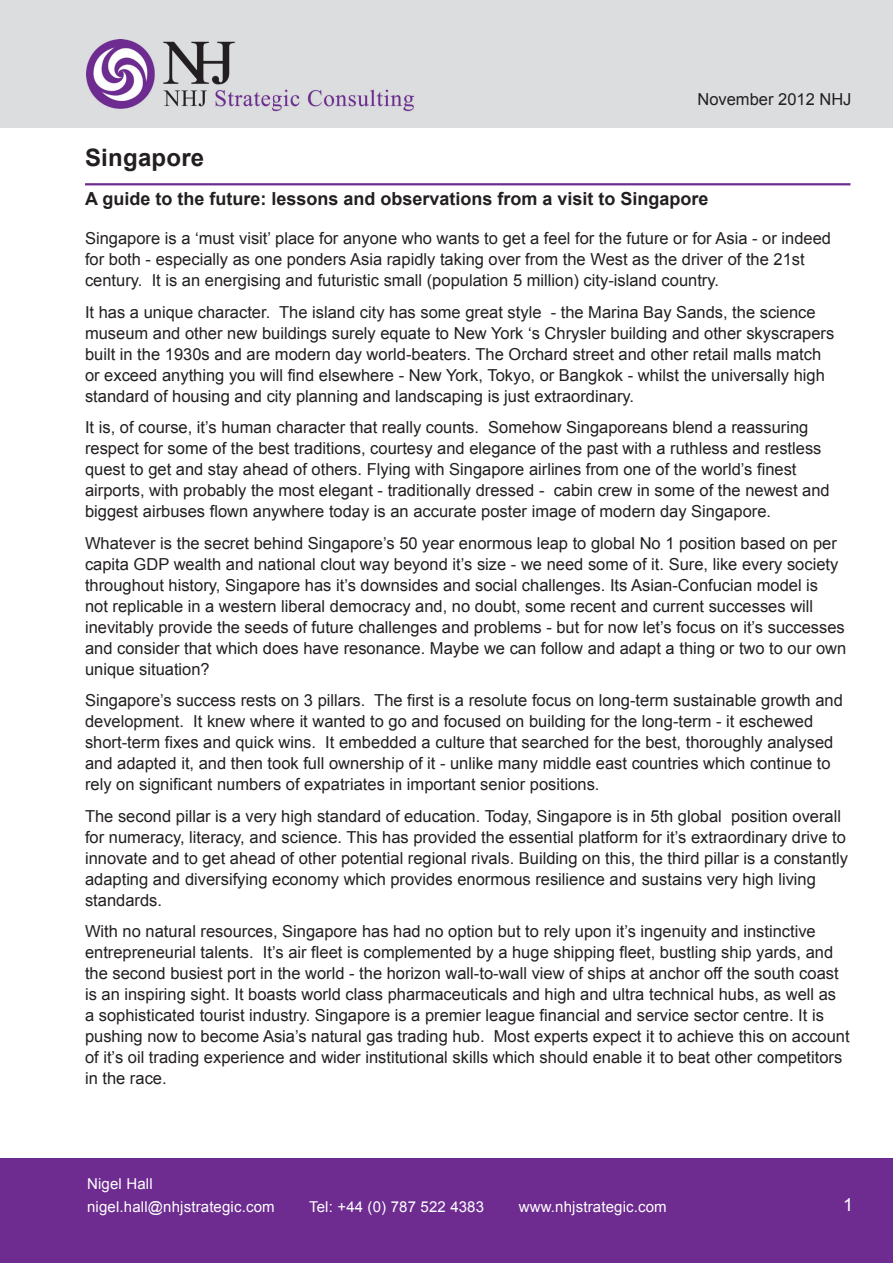
<style>
.page{position:relative;width:893px;height:1263px;background:#fff}
.page>*{position:absolute;margin:0;border:0;box-sizing:border-box;transform-origin:0 0}
.t1{font:700 24px "Arial";letter-spacing:.01em;color:#231f20}
.t2{font:700 18px "Arial";color:#231f20}
.t3{font:18px "Arial";color:#fff}
.t4{font:16.5px/21px "Arial";color:#231f20}
.t5{font:15px/22.5px "Arial";letter-spacing:.01em;color:#fff}
</style>
<div class="page">
<div style="left:0;top:1158px;width:893px;height:105px;background:#6e2c91"></div>
<hr style="left:85px;top:183px;width:765px;height:2px;background:#6e2c91">
<div style="left:0;top:0;width:893px;height:128px;background:#dcdddf"></div>
<img style="left:86px;top:39px;width:328px;height:73px">
<p class="t4" style="left:697px;top:89px;width:156px">November 2012 NHJ</p>
<h1 class="t1" style="left:85px;top:142px;width:121px">Singapore</h1>
<p class="t2" style="left:85px;top:187px;width:625px">A guide to the future: lessons and observations from a visit to Singapore</p>
<p class="t4" style="left:85px;top:228px;width:747px">Singapore is a ‘must visit’ place for anyone who wants to get a feel for the future or for Asia - or indeed for both - especially as one ponders Asia rapidly taking over from the West as the driver of the 21st century. It is an energising and futuristic small (population 5 million) city-island country.</p>
<p class="t4" style="left:85px;top:302px;width:751px">It has a unique character. The island city has some great style - the Marina Bay Sands, the science museum and other new buildings surely equate to New York ‘s Chrysler building and other skyscrapers built in the 1930s and are modern day world-beaters. The Orchard street and other retail malls match or exceed anything you will find elsewhere - New York, Tokyo, or Bangkok - whilst the universally high standard of housing and city planning and landscaping is just extraordinary.</p>
<p class="t4" style="left:85px;top:417px;width:746px">It is, of course, it’s human character that really counts. Somehow Singaporeans blend a reassuring respect for some of the best traditions, courtesy and elegance of the past with a ruthless and restless quest to get and stay ahead of others. Flying with Singapore airlines from one of the world’s finest airports, with probably the most elegant - traditionally dressed - cabin crew in some of the newest and biggest airbuses flown anywhere today is an accurate poster image of modern day Singapore.</p>
<p class="t4" style="left:85px;top:533px;width:763px">Whatever is the secret behind Singapore’s 50 year enormous leap to global No 1 position based on per capita GDP wealth and national clout way beyond it’s size - we need some of it. Sure, like every society throughout history, Singapore has it’s downsides and social challenges. Its Asian-Confucian model is<br>not replicable in a western liberal democracy and, no doubt, some recent and current successes will inevitably provide the seeds of future challenges and problems - but for now let’s focus on it’s successes and consider that which does have resonance. Maybe we can follow and adapt a thing or two to our own unique situation?</p>
<p class="t4" style="left:85px;top:690px;width:759px">Singapore’s success rests on 3 pillars. The first is a resolute focus on long-term sustainable growth and development. It knew where it wanted to go and focused on building for the long-term - it eschewed short-term fixes and quick wins. It embedded a culture that searched for the best, thoroughly analysed and adapted it, and then took full ownership of it - unlike many middle east countries which continue to rely on significant numbers of expatriates in important senior positions.</p>
<p class="t4" style="left:85px;top:806px;width:765px">The second pillar is a very high standard of education. Today, Singapore is in 5th global position overall for numeracy, literacy, and science. This has provided the essential platform for it’s extraordinary drive to innovate and to get ahead of other potential regional rivals. Building on this, the third pillar is a constantly adapting and diversifying economy which provides enormous resilience and sustains very high living standards.</p>
<p class="t4" style="left:85px;top:921px;width:766px">With no natural resources, Singapore has had no option but to rely upon it’s ingenuity and instinctive entrepreneurial talents. It’s air fleet is complemented by a huge shipping fleet, bustling ship yards, and the second busiest port in the world - the horizon wall-to-wall view of ships at anchor off the south coast is an inspiring sight. It boasts world class pharmaceuticals and high and ultra technical hubs, as well as<br>a sophisticated tourist industry. Singapore is a premier league financial and service sector centre. It is pushing now to become Asia’s natural gas trading hub. Most experts expect it to achieve this on account of it’s oil trading experience and wider institutional skills which should enable it to beat other competitors in the race.</p>
<p class="t5" style="left:87px;top:1173px;width:189px">Nigel Hall nigel.hall@nhjstrategic.com</p>
<p class="t5" style="left:309px;top:1195px;width:176px">Tel: +44 (0) 787 522 4383</p>
<p class="t5" style="left:519px;top:1195px;width:149px">www.nhjstrategic.com</p>
<p class="t3" style="left:843px;top:1193px;width:12px">1</p>
</div>
